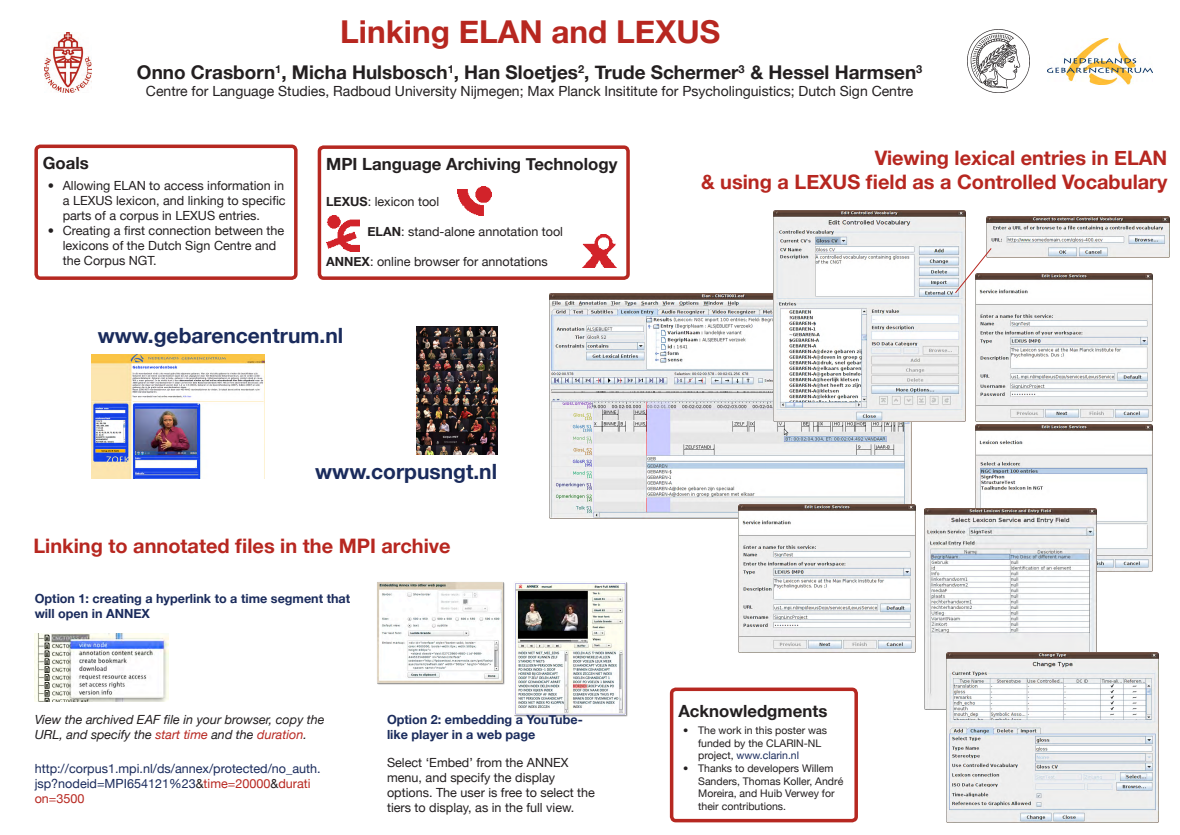
<style>
.page{position:relative;width:1180px;height:835px;background:#fff}
.page>*{position:absolute;margin:0;border:0;box-sizing:border-box;transform-origin:0 0}
.t1{font:700 31.5px "Helvetica Neue";color:#b72720}
.t2{font:700 21px "Helvetica Neue";color:#1a2b5c}
.t3{font:700 19.95px "Helvetica Neue";color:#b72720}
.Authors{font:700 18.9px "Helvetica Neue";color:#231f20}
.Text_box__title{font:700 16.8px "Helvetica Neue";color:#231f20}
.Affiliation{font:14px "Helvetica Neue";color:#231f20}
.Text_box__text_parag{font:12.6px/15.1px "Helvetica Neue";color:#231f20}
.Text_box__bulleted_l{font:12.6px/15.1px "Helvetica Neue";color:#231f20}
.Text_box__title-2{font:700 12.6px/15.1px "Helvetica Neue";color:#1a2b5c}
.Text_box__text_parag-2{font:12.6px/15.1px "Helvetica Neue";color:#1a2b5c}
.Text_box__text_parag-3{font:italic 12.6px/15.1px "Helvetica Neue";color:#231f20}
.Text_box__bulleted_l-2{font:10.5px/12.6px "Helvetica Neue";color:#231f20}
.s1{font-weight:700}
.s2{color:#b72720}
.s3{color:#231f20}
.s4{color:#1a2b5c}
</style>
<div class="page">
<div style="left:34px;top:144px;width:263px;height:136px;border:4px solid #b62821;border-radius:4px"></div>
<div style="left:318px;top:145px;width:312px;height:135px;border:4px solid #b62821;border-radius:4px"></div>
<div style="left:670px;top:687px;width:188px;height:135px;border:4px solid #b62821;border-radius:4px"></div>
<img style="left:45px;top:33px;width:46px;height:59px">
<img style="left:91px;top:354px;width:173px;height:124px">
<img style="left:416px;top:326px;width:81px;height:129px">
<img style="left:326px;top:215px;width:34px;height:36px">
<img style="left:582px;top:235px;width:34px;height:32px">
<img style="left:457px;top:186px;width:34px;height:29px">
<img style="left:514px;top:582px;width:114px;height:135px">
<img style="left:377px;top:582px;width:128px;height:103px">
<img style="left:35px;top:633px;width:134px;height:68px">
<img style="left:1047px;top:38px;width:105px;height:46px">
<img style="left:986px;top:216px;width:183px;height:41px">
<img style="left:975px;top:424px;width:177px;height:147px">
<img style="left:924px;top:508px;width:172px;height:201px">
<img style="left:946px;top:652px;width:212px;height:170px">
<img style="left:975px;top:273px;width:177px;height:148px">
<img style="left:550px;top:293px;width:361px;height:225px">
<img style="left:773px;top:210px;width:192px;height:211px">
<img style="left:739px;top:504px;width:177px;height:148px">
<svg style="left:954px;top:247px;width:38px;height:47px"></svg>
<img style="left:967px;top:30px;width:63px;height:62px">
<p class="t1" style="left:340px;top:13px;width:381px">Linking ELAN and LEXUS</p>
<p class="Authors" style="left:137px;top:61px;width:787px">Onno Crasborn<sup>1</sup>, Micha Hulsbosch<sup>1</sup>, Han Sloetjes<sup>2</sup>, Trude Schermer<sup>3</sup> &amp; Hessel Harmsen<sup>3</sup></p>
<p class="Affiliation" style="left:146px;top:83px;width:769px">Centre for Language Studies, Radboud University Nijmegen; Max Planck Insititute for Psycholinguistics; Dutch Sign Centre</p>
<p class="Text_box__title" style="left:43px;top:153px;width:48px">Goals</p>
<p class="Text_box__bulleted_l" style="left:63px;top:177px;width:224px;text-indent:-15px">• Allowing ELAN to access information in a LEXUS lexicon, and linking to specific parts of a corpus in LEXUS entries.</p>
<p class="Text_box__bulleted_l" style="left:63px;top:223px;width:223px;text-indent:-15px">• Creating a first connection between the lexicons of the Dutch Sign Centre and the Corpus NGT.</p>
<p class="Text_box__title" style="left:326px;top:154px;width:293px">MPI Language Archiving Technology</p>
<p class="Text_box__text_parag" style="left:326px;top:193px;width:115px"><span class="s1">LEXUS</span>: lexicon tool</p>
<p class="Text_box__text_parag" style="left:367px;top:223px;width:197px"><span class="s1">ELAN</span>: stand-alone annotation tool</p>
<p class="Text_box__text_parag" style="left:326px;top:254px;width:223px"><span class="s1">ANNEX</span>: online browser for annotations</p>
<p class="t2" style="left:98px;top:323px;width:247px">www.gebarencentrum.nl</p>
<p class="t2" style="left:315px;top:458px;width:183px">www.corpusngt.nl</p>
<p class="t3" style="left:33px;top:533px;width:419px">Linking to annotated files in the MPI archive</p>
<p class="Text_box__title-2" style="left:35px;top:590px;width:317px">Option 1: creating a hyperlink to a time segment that will open in ANNEX</p>
<p class="Text_box__text_parag-3" style="left:35px;top:711px;width:291px">View the archived EAF file in your browser, copy the<br>URL, and specify the <span class="s2">start time</span> and the <span class="s2">duration</span>.</p>
<p class="Text_box__text_parag-2" style="left:35px;top:760px;width:287px">http://corpus1.mpi.nl/ds/annex/protected/no_auth. jsp?nodeid=MPI654121%23<span class="s3">&amp;</span><span class="s2">time=20000</span><span class="s3">&amp;</span><span class="s2">durati on=3500</span></p>
<p class="Text_box__title-2" style="left:387px;top:711px;width:197px">Option 2: embedding a YouTube&shy;like player in a web page</p>
<p class="Text_box__text_parag" style="left:387px;top:754px;width:209px">Select ‘Embed’ from the ANNEX menu, and specify the display options. The user is free to select the tiers to display, as in the full view.</p>
<p class="t3" style="left:875px;top:145px;width:294px">Viewing lexical entries in ELAN</p>
<p class="t3" style="left:701px;top:169px;width:468px">&amp; using a LEXUS field as a Controlled Vocabulary</p>
<p class="Text_box__title" style="left:678px;top:700px;width:150px">Acknowledgments</p>
<p class="Text_box__bulleted_l-2" style="left:698px;top:723px;width:130px;text-indent:-15px">• The work in this poster was funded by the CLARIN-NL project, <span class="s4">www.clarin.nl</span></p>
<p class="Text_box__bulleted_l-2" style="left:698px;top:761px;width:147px;text-indent:-15px">• Thanks to developers Willem<br>Sanders, Thomas Koller, André<br>Moreira, and Huib Verwey for their contributions.</p>
</div>
